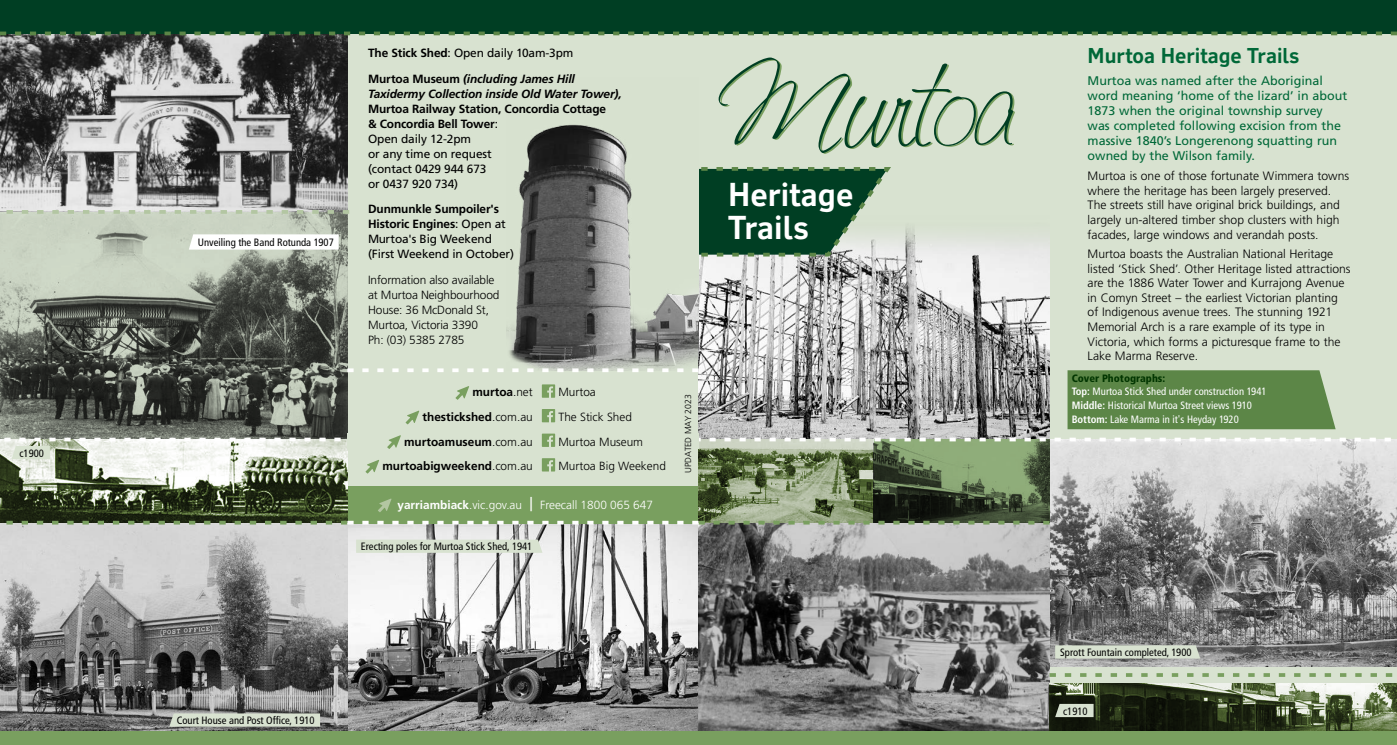
<style>
.page{position:relative;width:1397px;height:745px;background:#fff}
.page>*{position:absolute;margin:0;border:0;box-sizing:border-box;transform-origin:0 0}
.t1{font:700 31.75px/33px "RT Vickerman";color:#fff}
.t2{font:700 20.62px "RT Vickerman";color:#006838}
.t3{font:12.5px/15px "Frutiger";color:#006838}
.t4{font:300 12.12px/14.6px "Frutiger";color:#000}
.t5{font:11.88px/15px "Frutiger";letter-spacing:-.01em;color:#000}
.t6{font:300 11.88px/15px "Frutiger";letter-spacing:-.01em;color:#000}
.t7{font:700 11.88px/25.6px "Frutiger";color:#000}
.t8{font:italic 700 11.88px "Frutiger";letter-spacing:-.01em;color:#000}
.t9{font:700 11.75px "Frutiger";color:#000}
.t10{font:300 11.75px "Frutiger";color:#000}
.t11{font:300 11.75px "Frutiger";color:#fff}
.t12{font:condensed 10.62px "Frutiger";color:#000}
.t13{font:condensed 10.62px/13.8px "Frutiger";color:#fff}
.t14{font:300 8.75px "Frutiger";color:#000}
.s1{font-weight:400}
.s2{font-style:italic}
.s3{font-weight:700}
.s4{font-weight:300}
.s5{font-size:18.75px}
.s6{font-weight:900;color:#013500}
</style>
<div class="page">
<div style="left:0;top:0;width:1396px;height:744px;background:#d8e2d0"></div>
<img style="left:0;top:37px;width:347px;height:694px">
<img style="left:347px;top:524px;width:351px;height:207px">
<img style="left:1049px;top:473px;width:347px;height:192px">
<img style="left:698px;top:228px;width:351px;height:140px">
<img style="left:698px;top:524px;width:351px;height:207px">
<svg style="left:698px;top:167px;width:196px;height:91px;background:#34654c"></svg>
<svg style="left:0;top:0;width:1396px;height:37px;background:#10492e"></svg>
<svg style="left:1049px;top:672px;width:344px;height:4px"></svg>
<svg style="left:0;top:210px;width:349px;height:4px"></svg>
<img style="left:1049px;top:683px;width:347px;height:48px">
<div style="left:0;top:731px;width:1396px;height:13px;background:#799f5f"></div>
<svg style="left:698px;top:473px;width:175px;height:47px;background:#7f8d6b"></svg>
<svg style="left:873px;top:473px;width:176px;height:47px;background:#414f37"></svg>
<svg style="left:0;top:473px;width:347px;height:47px;background:#4f5941"></svg>
<svg style="left:169px;top:713px;width:151px;height:13px"></svg>
<svg style="left:189px;top:234px;width:149px;height:15px;background:#fcfdfc"></svg>
<svg style="left:356px;top:539px;width:186px;height:13px"></svg>
<svg style="left:1054px;top:645px;width:145px;height:13px"></svg>
<svg style="left:718px;top:57px;width:296px;height:97px"></svg>
<img style="left:506px;top:124px;width:192px;height:244px">
<svg style="left:1054px;top:703px;width:39px;height:13px"></svg>
<svg style="left:0;top:368px;width:1396px;height:105px"></svg>
<div style="left:348px;top:486px;width:349px;height:37px;background:#799f5f"></div>
<svg style="left:378px;top:498px;width:13px;height:14px"></svg>
<svg style="left:0;top:520px;width:1049px;height:4px"></svg>
<p class="t12" style="left:19px;top:447px;width:26px">c1900</p>
<p class="t12" style="left:198px;top:235px;width:137px">Unveiling the Band Rotunda 1907</p>
<p class="t7" style="left:368px;top:40px;width:208px">The Stick Shed<span class="s1">: Open daily 10am-3pm<br></span>Murtoa Museum <span class="s2">(including James Hill</span></p>
<p class="t8" style="left:368px;top:86px;width:255px">Taxidermy Collection inside Old Water Tower),</p>
<p class="t5" style="left:368px;top:101px;width:239px"><span class="s3">Murtoa Railway Station, Concordia Cottage &amp; Concordia Bell Tower</span>:<br>Open daily 12-2pm<br>or any time on request<br>(contact 0429 944 673<br>or 0437 920 734)</p>
<p class="t5" style="left:368px;top:201px;width:147px"><span class="s3">Dunmunkle Sumpoiler's<br>Historic Engines</span>: Open at<br>Murtoa's Big Weekend (First Weekend in October)</p>
<p class="t6" style="left:368px;top:272px;width:133px">Information also available at Murtoa Neighbourhood<br>House: 36 McDonald St,<br>Murtoa, Victoria 3390<br>Ph: (03) 5385 2785</p>
<p class="t9" style="left:472px;top:385px;width:62px">murtoa<span class="s4">.net</span></p>
<p class="t10" style="left:558px;top:385px;width:39px">Murtoa</p>
<p class="t9" style="left:422px;top:409px;width:112px">thestickshed<span class="s4">.com.au</span></p>
<p class="t10" style="left:558px;top:410px;width:75px">The Stick Shed</p>
<p class="t9" style="left:404px;top:434px;width:130px">murtoamuseum<span class="s4">.com.au</span></p>
<p class="t10" style="left:558px;top:434px;width:86px">Murtoa Museum</p>
<p class="t9" style="left:382px;top:459px;width:152px">murtoabigweekend<span class="s4">.com.au</span></p>
<p class="t10" style="left:558px;top:459px;width:109px">Murtoa Big Weekend</p>
<p class="t11" style="left:397px;top:498px;width:257px"><span class="s3">yarriambiack</span>.vic.gov.au <span class="s5">|</span> Freecall 1800 065 647</p>
<p class="t12" style="left:361px;top:539px;width:173px">Erecting poles for Murtoa Stick Shed, 1941</p>
<p class="t14" style="left:683px;top:472px;width:80px;rotate:-90deg">UPDATED MAY 2023</p>
<h1 class="t1" style="left:728px;top:177px;width:126px">Heritage<br>Trails</h1>
<p class="t12" style="left:177px;top:713px;width:139px">Court House and Post Office, 1910</p>
<h2 class="t2" style="left:1087px;top:43px;width:213px">Murtoa Heritage Trails</h2>
<p class="t3" style="left:1087px;top:73px;width:261px">Murtoa was named after the Aboriginal word meaning ‘home of the lizard’ in about 1873 when the original township survey was completed following excision from the massive 1840’s Longerenong squatting run owned by the Wilson family.</p>
<p class="t4" style="left:1087px;top:168px;width:263px">Murtoa is one of those fortunate Wimmera towns where the heritage has been largely preserved.<br>The streets still have original brick buildings, and largely un-altered timber shop clusters with high facades, large windows and verandah posts.</p>
<p class="t4" style="left:1087px;top:246px;width:264px">Murtoa boasts the Australian National Heritage listed ‘Stick Shed’. Other Heritage listed attractions are the 1886 Water Tower and Kurrajong Avenue in Comyn Street – the earliest Victorian planting of Indigenous avenue trees. The stunning 1921<br>Memorial Arch is a rare example of its type in Victoria, which forms a picturesque frame to the Lake Marma Reserve.</p>
<p class="t13" style="left:1071px;top:371px;width:196px"><span class="s6">Cover Photographs:<br></span><span class="s3">Top:</span> Murtoa Stick Shed under construction 1941<br><span class="s3">Middle:</span> Historical Murtoa Street views 1910<br><span class="s3">Bottom:</span> Lake Marma in it's Heyday 1920</p>
<p class="t12" style="left:1060px;top:645px;width:133px">Sprott Fountain completed, 1900</p>
<p class="t12" style="left:1062px;top:704px;width:26px">c1910</p>
</div>
